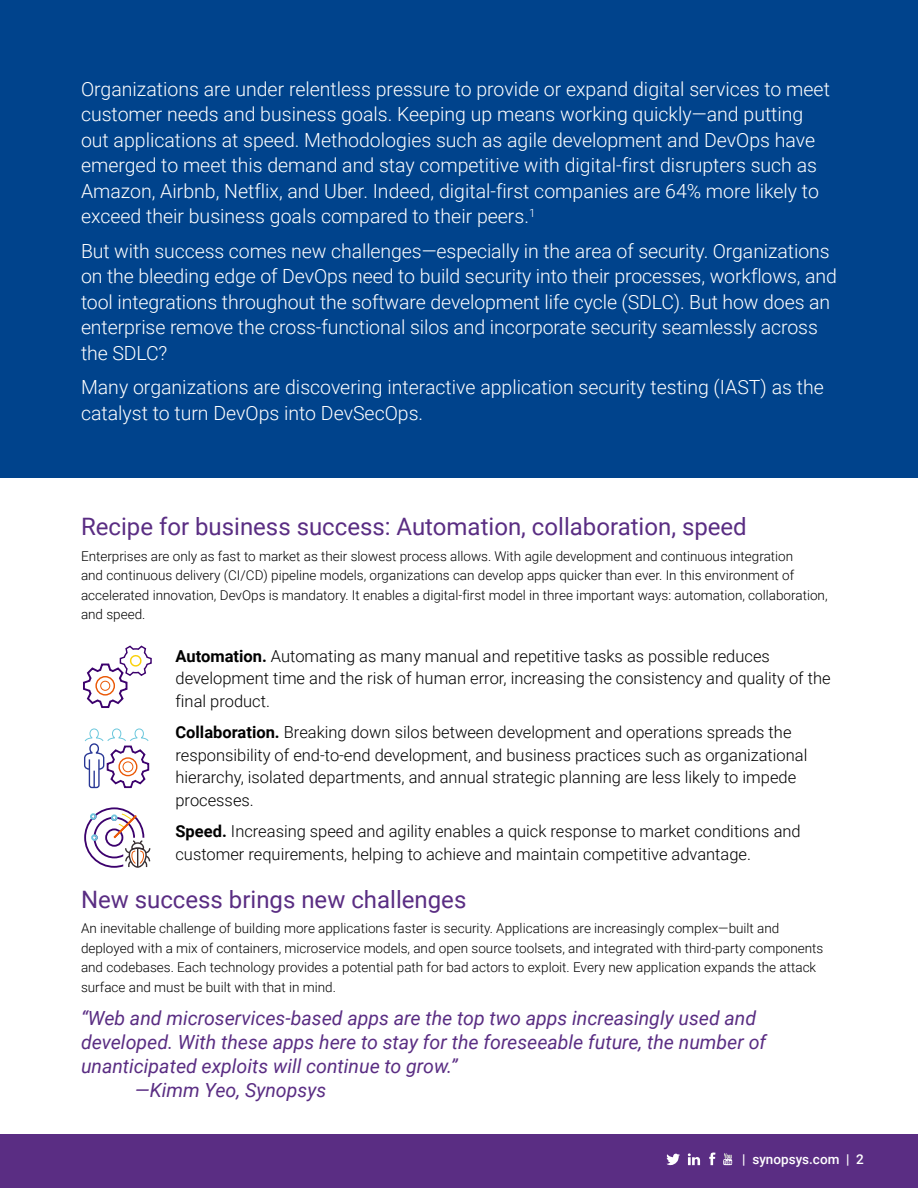
<style>
.page{position:relative;width:918px;height:1188px;background:#fff}
.page>*{position:absolute;margin:0;border:0;box-sizing:border-box;transform-origin:0 0}
.t1{font:24px "Roboto";color:#5a2d83}
.t2{font:300 19.5px/25.5px "Roboto";color:#fff}
.t3{font:italic 19.5px "Roboto";color:#5a2d83}
.t4{font:300 16.5px/22.5px "Roboto";color:#000}
.t5{font:300 13.5px/19.5px "Roboto";color:#000}
.t6{font:500 13.5px "Roboto";color:#fff}
.s1{font-weight:700}
</style>
<div class="page">
<div style="left:0;top:1134px;width:918px;height:54px;background:#5a2d83"></div>
<svg style="left:667px;top:1153px;width:13px;height:12px"></svg>
<svg style="left:709px;top:1152px;width:7px;height:13px"></svg>
<svg style="left:723px;top:1153px;width:9px;height:12px"></svg>
<svg style="left:688px;top:1153px;width:12px;height:12px"></svg>
<div style="left:0;top:0;width:918px;height:477px;background:#00438c"></div>
<svg style="left:84px;top:728px;width:66px;height:61px"></svg>
<svg style="left:83px;top:645px;width:69px;height:63px"></svg>
<svg style="left:84px;top:807px;width:67px;height:61px"></svg>
<p class="t2" style="left:81px;top:75px;width:750px">Organizations are under relentless pressure to provide or expand digital services to meet customer needs and business goals. Keeping up means working quickly—and putting out applications at speed. Methodologies such as agile development and DevOps have emerged to meet this demand and stay competitive with digital-first disrupters such as Amazon, Airbnb, Netflix, and Uber. Indeed, digital-first companies are 64% more likely to exceed their business goals compared to their peers.<sup>1</sup></p>
<p class="t2" style="left:81px;top:237px;width:757px">But with success comes new challenges—especially in the area of security. Organizations on the bleeding edge of DevOps need to build security into their processes, workflows, and tool integrations throughout the software development life cycle (SDLC). But how does an enterprise remove the cross-functional silos and incorporate security seamlessly across the SDLC?</p>
<p class="t2" style="left:81px;top:374px;width:744px">Many organizations are discovering interactive application security testing (IAST) as the catalyst to turn DevOps into DevSecOps.</p>
<p class="t1" style="left:81px;top:510px;width:667px">Recipe for business success: Automation, collaboration, speed</p>
<p class="t5" style="left:81px;top:546px;width:748px">Enterprises are only as fast to market as their slowest process allows. With agile development and continuous integration<br>and continuous delivery (CI/CD) pipeline models, organizations can develop apps quicker than ever. In this environment of accelerated innovation, DevOps is mandatory. It enables a digital-first model in three important ways: automation, collaboration, and speed.</p>
<p class="t4" style="left:176px;top:644px;width:657px"><span class="s1">Automation.</span> Automating as many manual and repetitive tasks as possible reduces development time and the risk of human error, increasing the consistency and quality of the final product.</p>
<p class="t4" style="left:176px;top:721px;width:633px"><span class="s1">Collaboration.</span> Breaking down silos between development and operations spreads the responsibility of end-to-end development, and business practices such as organizational hierarchy, isolated departments, and annual strategic planning are less likely to impede processes.</p>
<p class="t4" style="left:176px;top:820px;width:627px"><span class="s1">Speed.</span> Increasing speed and agility enables a quick response to market conditions and customer requirements, helping to achieve and maintain competitive advantage.</p>
<p class="t1" style="left:81px;top:883px;width:387px">New success brings new challenges</p>
<p class="t5" style="left:81px;top:918px;width:744px">An inevitable challenge of building more applications faster is security. Applications are increasingly complex—built and deployed with a mix of containers, microservice models, and open source toolsets, and integrated with third-party components and codebases. Each technology provides a potential path for bad actors to exploit. Every new application expands the attack surface and must be built with that in mind.</p>
<p class="t3" style="left:81px;top:1004px;width:677px">“Web and microservices-based apps are the top two apps increasingly used and</p>
<p class="t3" style="left:81px;top:1028px;width:687px">developed. With these apps here to stay for the foreseeable future, the number of</p>
<p class="t3" style="left:81px;top:1052px;width:378px">unanticipated exploits will continue to grow.”</p>
<p class="t3" style="left:135px;top:1076px;width:193px">—Kimm Yeo, Synopsys</p>
<p class="t6" style="left:742px;top:1149px;width:123px">| synopsys.com | 2</p>
</div>
